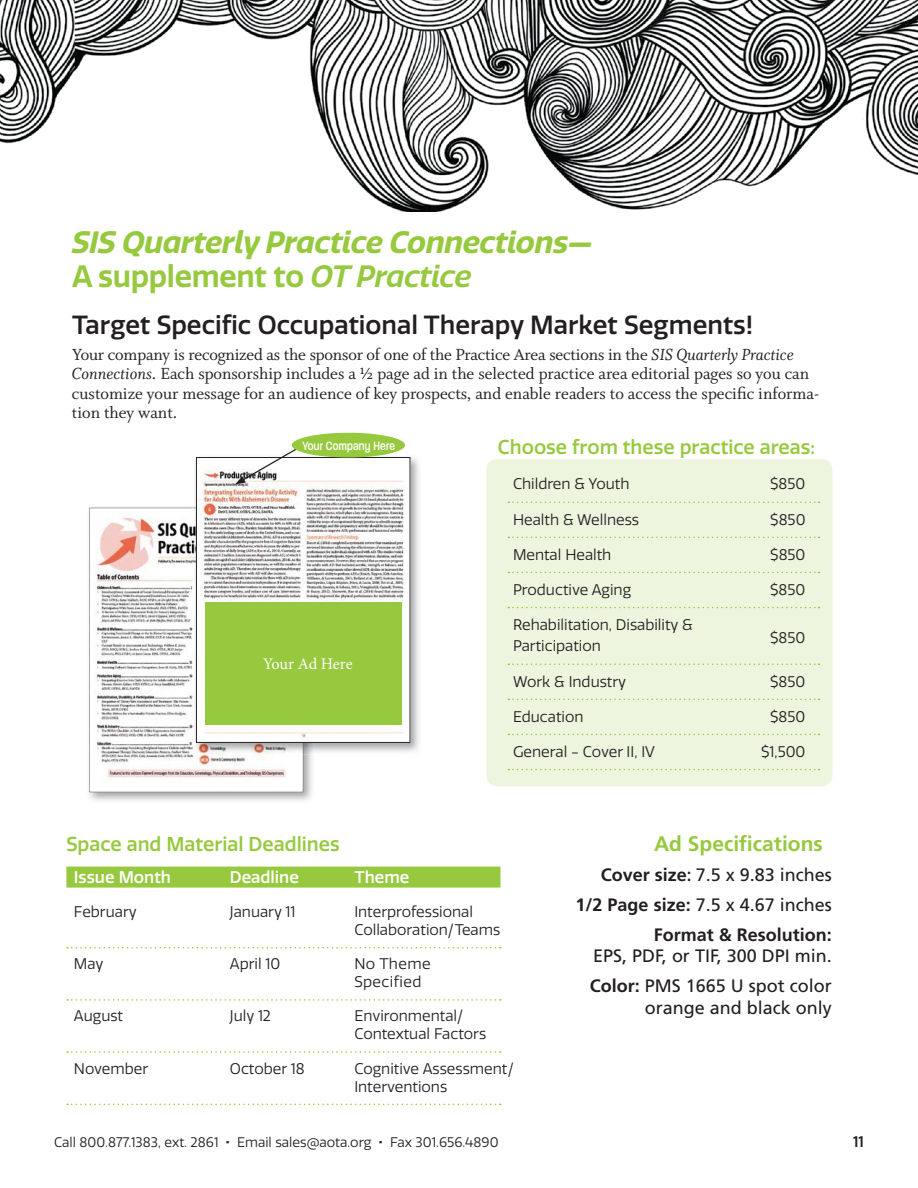
<style>
.page{position:relative;width:918px;height:1188px;background:#fff}
.page>*{position:absolute;margin:0;border:0;box-sizing:border-box;transform-origin:0 0}
.t1{font:italic 700 30px/34.5px "Quatro";letter-spacing:-.01em;color:#96c93e}
.t2{font:500 25.5px "Quatro";color:#231f20}
.t3{font:700 21px "Frutiger LT Pro";color:#96c93e}
.t4{font:500 19.5px "Quatro";color:#96c93e}
.t5{font:18px/19.5px "Whitman Roman LF";color:#231f20}
.t6{font:700 18px/30px "Frutiger LT Pro";color:#231f20;text-align:right}
.t7{font:18px/30px "Frutiger LT Pro";color:#231f20}
.t8{font:500 16.5px "Quatro";color:#fff}
.t9{font:500 16.2px "Paralucent Condensed";color:#fff}
.t10{font:16.2px "Minion Pro";letter-spacing:-.015em;color:#fff}
.t11{font:15px/18px "Quatro";color:#231f20}
.t12{font:15px/18px "Quatro";letter-spacing:.025em;color:#231f20}
.t13{font:500 15px "Quatro";color:#231f20}
.t14{font:13.5px "Quatro";color:#231f20}
.s1{font-weight:600;font-style:normal}
.s2{font-weight:600}
.s3{font-family:"Whitman Italic LF"}
.s4{font-family:"Frutiger";font-stretch:condensed}
.s5{font-weight:400}
.s6{font-weight:700}
</style>
<div class="page">
<img style="left:0;top:0;width:918px;height:212px">
<div style="left:486px;top:459px;width:347px;height:327px;background:#edf5df;border-radius:11px"></div>
<svg style="left:508px;top:501px;width:311px;height:2px"></svg>
<svg style="left:508px;top:537px;width:311px;height:1px"></svg>
<svg style="left:508px;top:572px;width:311px;height:1px"></svg>
<svg style="left:508px;top:607px;width:311px;height:1px"></svg>
<svg style="left:508px;top:663px;width:311px;height:2px"></svg>
<svg style="left:508px;top:699px;width:311px;height:1px"></svg>
<svg style="left:508px;top:734px;width:311px;height:1px"></svg>
<svg style="left:508px;top:769px;width:311px;height:1px"></svg>
<div style="left:66px;top:867px;width:434px;height:21px;background:#96c93e"></div>
<svg style="left:67px;top:947px;width:434px;height:1px"></svg>
<svg style="left:67px;top:999px;width:434px;height:2px"></svg>
<svg style="left:67px;top:1051px;width:434px;height:2px"></svg>
<svg style="left:67px;top:1104px;width:434px;height:1px"></svg>
<img style="left:89px;top:507px;width:223px;height:294px">
<svg style="left:89px;top:508px;width:214px;height:284px"></svg>
<img style="left:195px;top:456px;width:224px;height:296px">
<img style="left:193px;top:508px;width:110px;height:246px">
<img style="left:198px;top:459px;width:210px;height:282px">
<div style="left:196px;top:457px;width:214px;height:286px;border:1px solid #231f20"></div>
<svg style="left:235px;top:445px;width:67px;height:39px"></svg>
<div style="left:292px;top:433px;width:113px;height:25px;background:#96c93e;border-radius:50%"></div>
<div style="left:205px;top:603px;width:197px;height:122px;background:#96c93e"></div>
<h1 class="t1" style="left:72px;top:225px;width:522px">SIS Quarterly Practice Connections—<br><span class="s1">A supplement to</span> <span class="s2">OT Practice</span></h1>
<h2 class="t2" style="left:72px;top:314px;width:683px">Target Specific Occupational Therapy Market Segments!</h2>
<p class="t5" style="left:72px;top:346px;width:749px">Your company is recognized as the sponsor of one of the Practice Area sections in the <span class="s3">SIS Quarterly Practice Connections</span>. Each sponsorship includes a ½ page ad in the selected practice area editorial pages so you can customize your message for an audience of key prospects, and enable readers to access the specific informa&shy;tion they want.</p>
<p class="t9" style="left:302px;top:437px;width:94px">Your Company Here</p>
<p class="t10" style="left:263px;top:654px;width:91px">Your Ad Here</p>
<h3 class="t4" style="left:498px;top:439px;width:319px">Choose from these practice areas:</h3>
<p class="t11" style="left:513px;top:476px;width:118px">Children &amp; Youth</p>
<p class="t11" style="left:770px;top:476px;width:37px">$850</p>
<p class="t11" style="left:513px;top:511px;width:128px">Health &amp; Wellness</p>
<p class="t11" style="left:770px;top:511px;width:37px">$850</p>
<p class="t11" style="left:513px;top:546px;width:100px">Mental Health</p>
<p class="t11" style="left:770px;top:546px;width:37px">$850</p>
<p class="t11" style="left:513px;top:581px;width:120px">Productive Aging</p>
<p class="t11" style="left:770px;top:581px;width:37px">$850</p>
<p class="t11" style="left:513px;top:615px;width:181px;line-height:21.6px">Rehabilitation, Disability &amp;<br>Participation</p>
<p class="t11" style="left:770px;top:630px;width:37px">$850</p>
<p class="t11" style="left:513px;top:673px;width:115px">Work &amp; Industry</p>
<p class="t11" style="left:770px;top:673px;width:37px">$850</p>
<p class="t11" style="left:513px;top:708px;width:72px">Education</p>
<p class="t11" style="left:770px;top:708px;width:37px">$850</p>
<p class="t11" style="left:513px;top:743px;width:144px">General - Cover II, IV</p>
<p class="t11" style="left:761px;top:743px;width:46px">$1,500</p>
<h3 class="t4" style="left:66px;top:836px;width:275px">Space and Material Deadlines</h3>
<p class="t8" style="left:74px;top:870px;width:99px">Issue Month</p>
<p class="t8" style="left:230px;top:870px;width:71px">Deadline</p>
<p class="t8" style="left:354px;top:870px;width:57px">Theme</p>
<p class="t11" style="left:74px;top:903px;width:64px">February</p>
<p class="t11" style="left:230px;top:903px;width:67px">January 11</p>
<p class="t11" style="left:354px;top:903px;width:147px">Interprofessional<br>Collaboration/Teams</p>
<p class="t11" style="left:74px;top:956px;width:31px">May</p>
<p class="t11" style="left:230px;top:956px;width:52px">April 10</p>
<p class="t12" style="left:354px;top:956px;width:78px">No Theme<br>Specified</p>
<p class="t11" style="left:74px;top:1008px;width:51px">August</p>
<p class="t11" style="left:230px;top:1008px;width:42px">July 12</p>
<p class="t11" style="left:354px;top:1008px;width:133px">Environmental/<br>Contextual Factors</p>
<p class="t11" style="left:74px;top:1060px;width:76px">November</p>
<p class="t11" style="left:230px;top:1060px;width:76px">October 18</p>
<p class="t11" style="left:354px;top:1060px;width:161px">Cognitive Assessment/<br>Interventions</p>
<h3 class="t3" style="left:654px;top:836px;width:170px">Ad Specifications</h3>
<p class="t6" style="left:576px;top:861px;width:258px">Cover size<span class="s4">:</span> <span class="s5">7.5 x 9.83 inches<br></span>1/2 Page size: <span class="s5">7.5 x 4.67 inches<br></span>Format &amp; Resolution:</p>
<p class="t7" style="left:590px;top:942px;width:244px">EPS, PDF, or TIF, 300 DPI min.<br><span class="s6">Color:</span> PMS 1665 U spot color</p>
<p class="t7" style="left:645px;top:994px;width:189px">orange and black only</p>
<p class="t14" style="left:54px;top:1136px;width:446px">Call 800.877.1383, ext. 2861 <span class="s2">•</span> Email sales@aota.org <span class="s2">•</span> Fax 301.656.4890</p>
<p class="t13" style="left:853px;top:1136px;width:12px">11</p>
</div>
